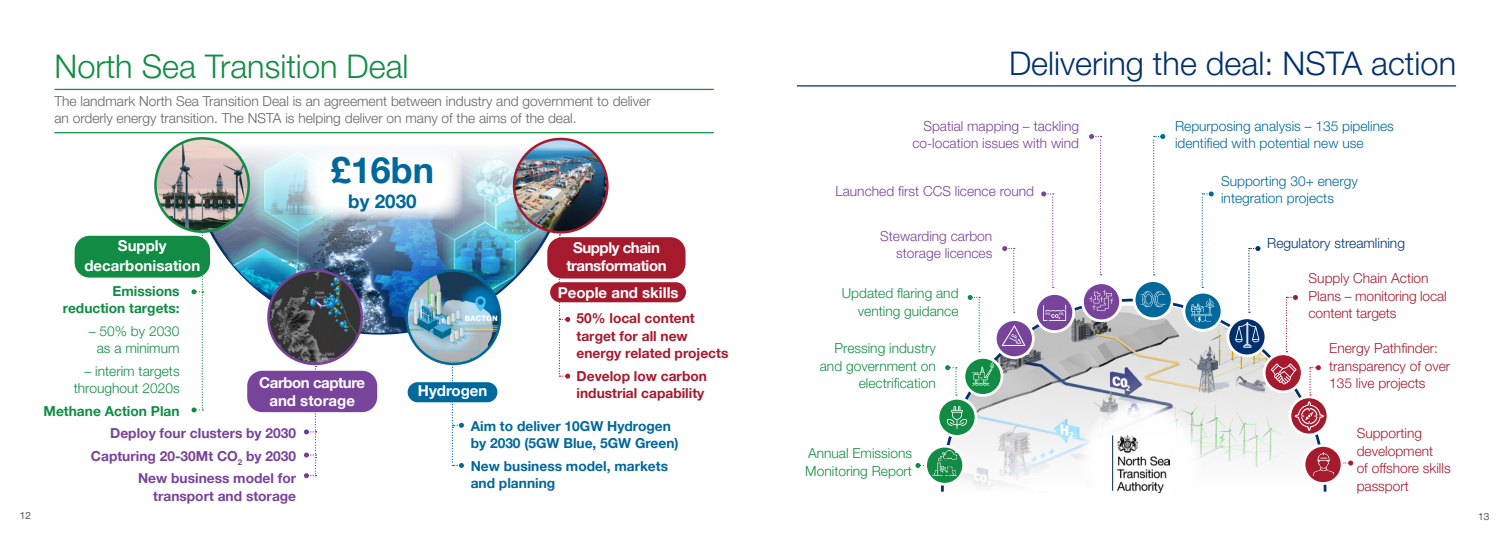
<style>
.page{position:relative;width:1510px;height:546px;background:#fff}
.page>*{position:absolute;margin:0;border:0;box-sizing:border-box;transform-origin:0 0}
.t1{font:700 36px "Helvetica Neue LT Pro";color:#00689b}
.Section_Header_Right{font:300 32.5px "Helvetica Neue LT Pro";color:#00306d}
.t2{font:300 32.5px "Helvetica Neue LT Pro";color:#128c44}
.t3{font:700 18.88px "Helvetica Neue LT Pro";color:#00689b}
.Body_9pt{font:700 15px/17.5px "Helvetica Neue LT Pro";letter-spacing:-.03em;color:#fff;text-align:center}
.Body_9pt-2{font:700 15px "Helvetica Neue LT Pro";color:#fff}
.Body_9pt-3{font:300 13.75px/17.5px "Helvetica Neue LT Pro";color:#128c44;text-align:right}
.Body_9pt-4{font:300 13.75px/17.5px "Helvetica Neue LT Pro";color:#636366}
.Body_9pt-5{font:300 13.75px/17.5px "Helvetica Neue LT Pro";color:#a61a2e}
.Body_9pt-6{font:300 13.75px/17.5px "Helvetica Neue LT Pro";color:#00689b}
.Body_9pt-7{font:700 13.75px/17.5px "Helvetica Neue LT Pro";color:#78439a;text-align:right}
.Body_9pt-8{font:700 13.75px/17.5px "Helvetica Neue LT Pro";color:#a61a2e}
.Body_9pt-9{font:700 13.75px/17.5px "Helvetica Neue LT Pro";color:#00689b}
.Body_9pt-10{font:300 13.75px/17.5px "Helvetica Neue LT Pro";color:#78439a;text-align:right}
.Body_9pt-11{font:700 13.75px/17.5px "Helvetica Neue LT Pro";color:#128c44;text-align:right}
.Section_Header_Right-2{font:300 13.75px "Helvetica Neue LT Pro";color:#78439a}
.Section_Header_Right-3{font:300 13.75px "Helvetica Neue LT Pro";color:#00306d}
.t4{font:300 10px "Helvetica Neue LT Pro";color:#231f20}
</style>
<div class="page">
<img style="left:188px;top:138px;width:383px;height:195px">
<svg style="left:1343px;top:460px;width:10px;height:5px"></svg>
<svg style="left:915px;top:463px;width:9px;height:5px"></svg>
<hr style="left:54px;top:89px;width:660px;height:1px;background:#128c44">
<hr style="left:54px;top:132px;width:660px;height:1px;background:#128c44">
<hr style="left:797px;top:85px;width:659px;height:1px;background:#00306d">
<svg style="left:941px;top:297px;width:386px;height:195px"></svg>
<svg style="left:925px;top:446px;width:38px;height:38px"></svg>
<div style="left:924px;top:445px;width:41px;height:40px;border:3px solid #fff;border-radius:50%"></div>
<svg style="left:938px;top:398px;width:38px;height:38px"></svg>
<div style="left:936px;top:397px;width:41px;height:40px;border:3px solid #fff;border-radius:50%"></div>
<svg style="left:964px;top:357px;width:38px;height:38px"></svg>
<div style="left:962px;top:356px;width:41px;height:41px;border:3px solid #fff;border-radius:50%"></div>
<svg style="left:995px;top:319px;width:38px;height:38px"></svg>
<div style="left:994px;top:318px;width:40px;height:41px;border:3px solid #fff;border-radius:50%"></div>
<svg style="left:1035px;top:293px;width:38px;height:38px"></svg>
<div style="left:1034px;top:292px;width:41px;height:41px;border:3px solid #fff;border-radius:50%"></div>
<svg style="left:1082px;top:283px;width:38px;height:38px"></svg>
<div style="left:1081px;top:281px;width:41px;height:41px;border:3px solid #fff;border-radius:50%"></div>
<svg style="left:1134px;top:280px;width:38px;height:38px"></svg>
<div style="left:1132px;top:279px;width:41px;height:41px;border:3px solid #fff;border-radius:50%"></div>
<svg style="left:1184px;top:292px;width:38px;height:38px"></svg>
<div style="left:1182px;top:291px;width:41px;height:40px;border:3px solid #fff;border-radius:50%"></div>
<svg style="left:1227px;top:318px;width:39px;height:38px"></svg>
<div style="left:1226px;top:316px;width:41px;height:41px;border:3px solid #fff;border-radius:50%"></div>
<svg style="left:1264px;top:354px;width:38px;height:38px"></svg>
<div style="left:1262px;top:352px;width:41px;height:41px;border:3px solid #fff;border-radius:50%"></div>
<svg style="left:1304px;top:445px;width:38px;height:38px"></svg>
<div style="left:1302px;top:444px;width:41px;height:41px;border:3px solid #fff;border-radius:50%"></div>
<svg style="left:1153px;top:134px;width:12px;height:141px"></svg>
<svg style="left:1089px;top:134px;width:12px;height:141px"></svg>
<svg style="left:1201px;top:191px;width:12px;height:97px"></svg>
<svg style="left:1041px;top:191px;width:12px;height:97px"></svg>
<svg style="left:1002px;top:246px;width:12px;height:67px"></svg>
<svg style="left:967px;top:295px;width:13px;height:57px"></svg>
<svg style="left:945px;top:365px;width:12px;height:30px"></svg>
<svg style="left:1248px;top:246px;width:12px;height:67px"></svg>
<svg style="left:1285px;top:295px;width:12px;height:57px"></svg>
<svg style="left:1140px;top:291px;width:25px;height:16px"></svg>
<svg style="left:1089px;top:289px;width:24px;height:22px"></svg>
<svg style="left:1001px;top:325px;width:24px;height:21px"></svg>
<svg style="left:1043px;top:305px;width:23px;height:16px"></svg>
<svg style="left:972px;top:362px;width:22px;height:23px"></svg>
<svg style="left:1191px;top:298px;width:23px;height:25px"></svg>
<svg style="left:947px;top:406px;width:20px;height:23px"></svg>
<img style="left:932px;top:450px;width:24px;height:26px">
<svg style="left:1235px;top:322px;width:24px;height:26px"></svg>
<img style="left:1313px;top:452px;width:20px;height:23px">
<img style="left:155px;top:138px;width:94px;height:93px">
<div style="left:154px;top:137px;width:96px;height:96px;border:2px solid #128c44;border-radius:50%"></div>
<img style="left:514px;top:139px;width:93px;height:93px;border-radius:47px">
<div style="left:513px;top:138px;width:95px;height:95px;border:2px solid #a61a2e;border-radius:50%"></div>
<img style="left:268px;top:270px;width:94px;height:94px;border-radius:47px">
<div style="left:267px;top:269px;width:96px;height:96px;border:2px solid #78439a;border-radius:50%"></div>
<img style="left:407px;top:270px;width:93px;height:94px;border-radius:47px">
<div style="left:405px;top:269px;width:96px;height:96px;border:2px solid #00689b;border-radius:50%"></div>
<div style="left:1078px;top:400px;width:124px;height:124px;background:#fff;border-radius:50%"></div>
<svg style="left:1270px;top:363px;width:57px;height:75px"></svg>
<svg style="left:452px;top:361px;width:12px;height:107px"></svg>
<svg style="left:559px;top:234px;width:11px;height:144px"></svg>
<svg style="left:191px;top:232px;width:12px;height:180px"></svg>
<svg style="left:304px;top:366px;width:12px;height:112px"></svg>
<div style="left:75px;top:236px;width:135px;height:41px;background:#128c44;border-radius:15px"></div>
<div style="left:550px;top:282px;width:136px;height:20px;background:#a61a2e;border-radius:10px"></div>
<div style="left:407px;top:382px;width:90px;height:20px;background:#00689b;border-radius:10px"></div>
<div style="left:247px;top:371px;width:130px;height:41px;background:#78439a;border-radius:15px"></div>
<div style="left:547px;top:237px;width:138px;height:41px;background:#a61a2e;border-radius:15px"></div>
<img style="left:1113px;top:435px;width:56px;height:57px">
<svg style="left:302px;top:145px;width:161px;height:75px"></svg>
<p class="t2" style="left:54px;top:47px;width:356px">North Sea Transition Deal</p>
<p class="Body_9pt-4" style="left:54px;top:92px;width:598px">The landmark North Sea Transition Deal is an agreement between industry and government to deliver an orderly energy transition. The NSTA is helping deliver on many of the aims of the deal.</p>
<p class="t1" style="left:331px;top:148px;width:105px">£16bn</p>
<p class="t3" style="left:348px;top:190px;width:70px">by 2030</p>
<p class="Body_9pt-2" style="left:118px;top:236px;width:50px">Supply</p>
<p class="Body_9pt-2" style="left:84px;top:256px;width:117px">decarbonisation</p>
<p class="Body_9pt-11" style="left:63px;top:282px;width:118px">Emissions reduction targets:</p>
<p class="Body_9pt-3" style="left:89px;top:322px;width:92px">– 50% by 2030</p>
<p class="Body_9pt-3" style="left:97px;top:339px;width:84px">as a minimum</p>
<p class="Body_9pt-3" style="left:74px;top:362px;width:107px">– interim targets throughout 2020s</p>
<p class="Body_9pt-11" style="left:44px;top:402px;width:137px">Methane Action Plan</p>
<p class="Body_9pt" style="left:259px;top:374px;width:107px">Carbon capture and storage</p>
<p class="Body_9pt-7" style="left:110px;top:424px;width:187px">Deploy four clusters by 2030</p>
<p class="Body_9pt-7" style="left:91px;top:447px;width:207px">Capturing 20-30Mt CO<sub>2</sub> by 2030</p>
<p class="Body_9pt-7" style="left:138px;top:469px;width:160px">New business model for transport and storage</p>
<p class="Body_9pt" style="left:566px;top:239px;width:102px">Supply chain transformation</p>
<p class="Body_9pt-2" style="left:558px;top:284px;width:122px">People and skills</p>
<p class="Body_9pt-8" style="left:576px;top:309px;width:153px">50% local content target for all new energy related projects</p>
<p class="Body_9pt-8" style="left:576px;top:367px;width:132px">Develop low carbon industrial capability</p>
<p class="Body_9pt-2" style="left:418px;top:381px;width:71px">Hydrogen</p>
<p class="Body_9pt-9" style="left:471px;top:417px;width:209px">Aim to deliver 10GW Hydrogen by 2030 (5GW Blue, 5GW Green)</p>
<p class="Body_9pt-9" style="left:471px;top:457px;width:199px">New business model, markets</p>
<p class="Body_9pt-9" style="left:471px;top:474px;width:86px">and planning</p>
<h1 class="Section_Header_Right" style="left:1009px;top:43px;width:448px">Delivering the deal: NSTA action</h1>
<p class="Body_9pt-10" style="left:912px;top:117px;width:168px">Spatial mapping – tackling co-location issues with wind</p>
<p class="Body_9pt-6" style="left:1175px;top:117px;width:220px">Repurposing analysis – 135 pipelines identified with potential new use</p>
<p class="Body_9pt-6" style="left:1221px;top:172px;width:138px">Supporting 30+ energy integration projects</p>
<h1 class="Section_Header_Right-2" style="left:835px;top:182px;width:200px">Launched first CCS licence round</h1>
<p class="Body_9pt-10" style="left:880px;top:227px;width:114px">Stewarding carbon storage licences</p>
<p class="Body_9pt-3" style="left:842px;top:284px;width:118px">Updated flaring and venting guidance</p>
<p class="Body_9pt-3" style="left:820px;top:339px;width:117px">Pressing industry and government on electrification</p>
<p class="Body_9pt-3" style="left:805px;top:444px;width:108px;text-align:left">Annual Emissions<br>Monitoring Report</p>
<h1 class="Section_Header_Right-3" style="left:1267px;top:235px;width:139px">Regulatory streamlining</h1>
<p class="Body_9pt-5" style="left:1308px;top:269px;width:139px">Supply Chain Action<br>Plans – monitoring local content targets</p>
<p class="Body_9pt-5" style="left:1329px;top:339px;width:122px">Energy Pathfinder: transparency of over<br>135 live projects</p>
<p class="Body_9pt-5" style="left:1356px;top:424px;width:95px">Supporting development<br>of offshore skills passport</p>
<p class="t4" style="left:20px;top:509px;width:13px">12</p>
<p class="t4" style="left:1478px;top:510px;width:13px">13</p>
</div>
